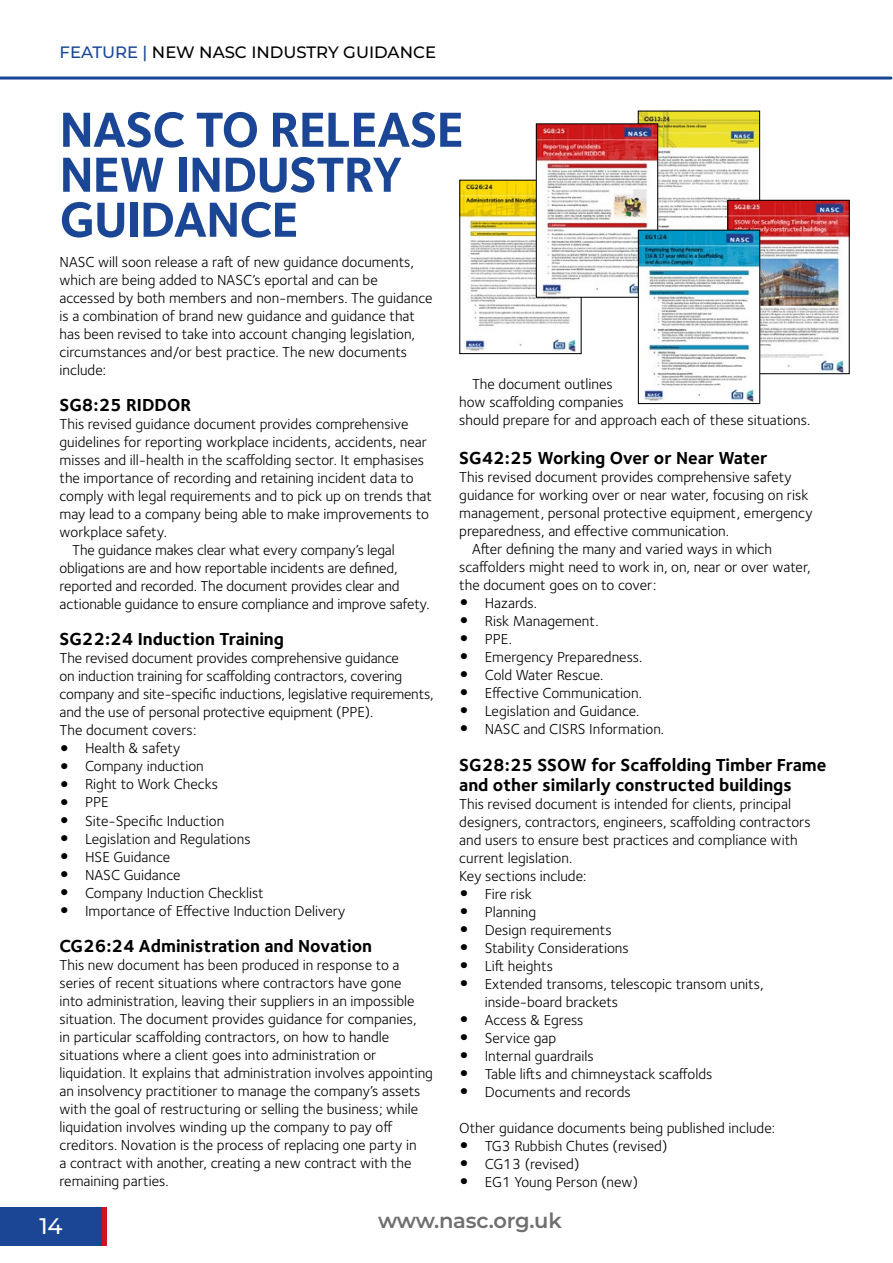
<style>
.page{position:relative;width:893px;height:1263px;background:#fff}
.page>*{position:absolute;margin:0;border:0;box-sizing:border-box;transform-origin:0 0}
.t1{font:700 51px/45px "Foundry Sterling";letter-spacing:-.02em;color:#1b4695}
.t2{font:100 22.5px "Montserrat";color:#fff}
.t3{font:100 21px "Montserrat";letter-spacing:-.01em;color:#706f6f}
.t4{font:700 18px/19.5px "Foundry Sterling";color:#000}
.t5{font:100 16.5px "Montserrat";color:#000}
.t6{font:15px/18px "Foundry Sterling";color:#000}
.s1{color:#1b4695}
.s2{font-weight:800;font-size:24px}
</style>
<div class="page">
<hr style="left:0;top:77px;width:891px;height:3px;background:#1b4695">
<div style="left:0;top:1208px;width:102px;height:38px;background:#1b4695"></div>
<div style="left:102px;top:1208px;width:5px;height:38px;background:#d2131d"></div>
<img style="left:640px;top:113px;width:118px;height:117px">
<div style="left:638px;top:111px;width:122px;height:174px;border:1px solid #000"></div>
<img style="left:729px;top:202px;width:119px;height:170px">
<div style="left:727px;top:200px;width:123px;height:174px;border:1px solid #000"></div>
<img style="left:461px;top:182px;width:115px;height:170px">
<div style="left:459px;top:180px;width:123px;height:174px;border:1px solid #000"></div>
<img style="left:538px;top:125px;width:118px;height:171px">
<div style="left:536px;top:123px;width:122px;height:175px;border:1px solid #000"></div>
<img style="left:640px;top:232px;width:118px;height:170px">
<div style="left:638px;top:230px;width:122px;height:174px;border:1px solid #000"></div>
<p class="t5" style="left:60px;top:42px;width:378px"><span class="s1">FEATURE |</span> NEW NASC INDUSTRY GUIDANCE</p>
<h1 class="t1" style="left:60px;top:109px;width:406px">NASC TO RELEASE<br>NEW INDUSTRY<br>GUIDANCE</h1>
<p class="t6" style="left:60px;top:254px;width:374px">NASC will soon release a raft of new guidance documents, which are being added to NASC’s eportal and can be accessed by both members and non-members. The guidance is a combination of brand new guidance and guidance that has been revised to take into account changing legislation, circumstances and/or best practice. The new documents include:</p>
<p class="t4" style="left:60px;top:396px;width:133px">SG8:25 RIDDOR</p>
<p class="t6" style="left:60px;top:416px;width:350px">This revised guidance document provides comprehensive</p>
<p class="t6" style="left:60px;top:434px;width:369px">guidelines for reporting workplace incidents, accidents, near</p>
<p class="t6" style="left:60px;top:452px;width:366px">misses and ill-health in the scaffolding sector. It emphasises</p>
<p class="t6" style="left:60px;top:470px;width:356px">the importance of recording and retaining incident data to</p>
<p class="t6" style="left:60px;top:488px;width:374px">comply with legal requirements and to pick up on trends that</p>
<p class="t6" style="left:60px;top:506px;width:371px">may lead to a company being able to make improvements to</p>
<p class="t6" style="left:60px;top:524px;width:109px">workplace safety.</p>
<p class="t6" style="left:72px;top:542px;width:324px">The guidance makes clear what every company’s legal</p>
<p class="t6" style="left:60px;top:560px;width:340px">obligations are and how reportable incidents are defined,</p>
<p class="t6" style="left:60px;top:578px;width:342px">reported and recorded. The document provides clear and</p>
<p class="t6" style="left:60px;top:596px;width:372px">actionable guidance to ensure compliance and improve safety.</p>
<p class="t4" style="left:60px;top:630px;width:226px">SG22:24 Induction Training</p>
<p class="t6" style="left:60px;top:650px;width:376px">The revised document provides comprehensive guidance<br>on induction training for scaffolding contractors, covering company and site-specific inductions, legislative requirements, and the use of personal protective equipment (PPE).<br>The document covers:</p>
<p class="t6" style="left:60px;top:740px;width:122px"><span class="s2">•</span> Health &amp; safety</p>
<p class="t6" style="left:60px;top:758px;width:146px"><span class="s2">•</span> Company induction</p>
<p class="t6" style="left:60px;top:776px;width:160px"><span class="s2">•</span> Right to Work Checks</p>
<p class="t6" style="left:60px;top:794px;width:51px"><span class="s2">•</span> PPE</p>
<p class="t6" style="left:60px;top:812px;width:166px"><span class="s2">•</span> Site-Specific Induction</p>
<p class="t6" style="left:60px;top:830px;width:193px"><span class="s2">•</span> Legislation and Regulations</p>
<p class="t6" style="left:60px;top:848px;width:112px"><span class="s2">•</span> HSE Guidance</p>
<p class="t6" style="left:60px;top:866px;width:122px"><span class="s2">•</span> NASC Guidance</p>
<p class="t6" style="left:60px;top:884px;width:206px"><span class="s2">•</span> Company Induction Checklist</p>
<p class="t6" style="left:60px;top:902px;width:288px"><span class="s2">•</span> Importance of Effective Induction Delivery</p>
<p class="t4" style="left:60px;top:936px;width:314px">CG26:24 Administration and Novation</p>
<p class="t6" style="left:60px;top:956px;width:375px">This new document has been produced in response to a series of recent situations where contractors have gone<br>into administration, leaving their suppliers in an impossible situation. The document provides guidance for companies,<br>in particular scaffolding contractors, on how to handle situations where a client goes into administration or liquidation. It explains that administration involves appointing an insolvency practitioner to manage the company’s assets with the goal of restructuring or selling the business; while liquidation involves winding up the company to pay off creditors. Novation is the process of replacing one party in<br>a contract with another, creating a new contract with the remaining parties.</p>
<p class="t6" style="left:459px;top:375px;width:353px;text-indent:13px">The document outlines<br>how scaffolding companies<br>should prepare for and approach each of these situations.</p>
<p class="t4" style="left:459px;top:449px;width:310px">SG42:25 Working Over or Near Water</p>
<p class="t6" style="left:459px;top:468px;width:334px">This revised document provides comprehensive safety</p>
<p class="t6" style="left:459px;top:486px;width:351px">guidance for working over or near water, focusing on risk</p>
<p class="t6" style="left:459px;top:504px;width:355px">management, personal protective equipment, emergency</p>
<p class="t6" style="left:459px;top:522px;width:271px">preparedness, and effective communication.</p>
<p class="t6" style="left:472px;top:540px;width:302px">After defining the many and varied ways in which</p>
<p class="t6" style="left:459px;top:558px;width:353px">scaffolders might need to work in, on, near or over water,</p>
<p class="t6" style="left:459px;top:576px;width:199px">the document goes on to cover:</p>
<p class="t6" style="left:459px;top:594px;width:79px"><span class="s2">•</span> Hazards.</p>
<p class="t6" style="left:459px;top:612px;width:141px"><span class="s2">•</span> Risk Management.</p>
<p class="t6" style="left:459px;top:630px;width:54px"><span class="s2">•</span> PPE.</p>
<p class="t6" style="left:459px;top:648px;width:185px"><span class="s2">•</span> Emergency Preparedness.</p>
<p class="t6" style="left:459px;top:666px;width:146px"><span class="s2">•</span> Cold Water Rescue.</p>
<p class="t6" style="left:459px;top:684px;width:184px"><span class="s2">•</span> Effective Communication.</p>
<p class="t6" style="left:459px;top:702px;width:182px"><span class="s2">•</span> Legislation and Guidance.</p>
<p class="t6" style="left:459px;top:720px;width:206px"><span class="s2">•</span> NASC and CISRS Information.</p>
<p class="t4" style="left:459px;top:756px;width:369px">SG28:25 SSOW for Scaffolding Timber Frame and other similarly constructed buildings</p>
<p class="t6" style="left:459px;top:795px;width:353px">This revised document is intended for clients, principal designers, contractors, engineers, scaffolding contractors and users to ensure best practices and compliance with current legislation.<br>Key sections include:</p>
<p class="t6" style="left:459px;top:885px;width:74px"><span class="s2">•</span> Fire risk</p>
<p class="t6" style="left:459px;top:903px;width:78px"><span class="s2">•</span> Planning</p>
<p class="t6" style="left:459px;top:921px;width:154px"><span class="s2">•</span> Design requirements</p>
<p class="t6" style="left:459px;top:939px;width:171px"><span class="s2">•</span> Stability Considerations</p>
<p class="t6" style="left:459px;top:957px;width:95px"><span class="s2">•</span> Lift heights</p>
<p class="t6" style="left:485px;top:975px;width:280px;text-indent:-26px"><span class="s2">•</span> Extended transoms, telescopic transom units, inside-board brackets</p>
<p class="t6" style="left:459px;top:1011px;width:126px"><span class="s2">•</span> Access &amp; Egress</p>
<p class="t6" style="left:459px;top:1029px;width:98px"><span class="s2">•</span> Service gap</p>
<p class="t6" style="left:459px;top:1047px;width:136px"><span class="s2">•</span> Internal guardrails</p>
<p class="t6" style="left:459px;top:1065px;width:255px"><span class="s2">•</span> Table lifts and chimneystack scaffolds</p>
<p class="t6" style="left:459px;top:1083px;width:173px"><span class="s2">•</span> Documents and records</p>
<p class="t6" style="left:459px;top:1119px;width:317px">Other guidance documents being published include:</p>
<p class="t6" style="left:459px;top:1137px;width:210px"><span class="s2">•</span> TG3 Rubbish Chutes (revised)</p>
<p class="t6" style="left:459px;top:1155px;width:122px"><span class="s2">•</span> CG13 (revised)</p>
<p class="t6" style="left:459px;top:1173px;width:180px"><span class="s2">•</span> EG1 Young Person (new)</p>
<h2 class="t2" style="left:39px;top:1211px;width:25px">14</h2>
<h3 class="t3" style="left:378px;top:1206px;width:185px">www.nasc.org.uk</h3>
</div>
